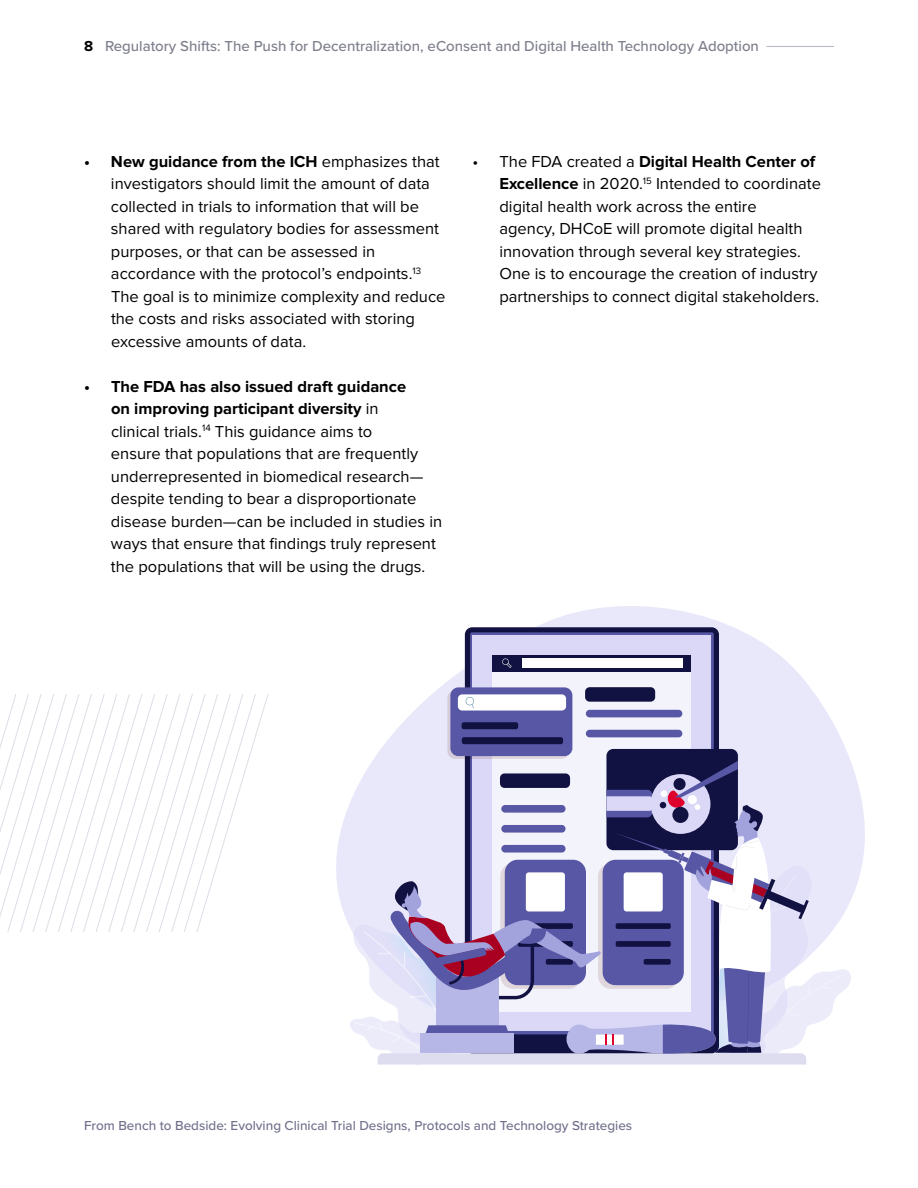
<style>
.page{position:relative;width:918px;height:1188px;background:#fff}
.page>*{position:absolute;margin:0;border:0;box-sizing:border-box;transform-origin:0 0}
.t1{font:16.5px/22.5px "Proxima Nova";color:#000}
.t2{font:500 15px "Proxima Nova";color:#7d7f8c}
.t3{font:500 13.5px "Proxima Nova";color:#71718e}
.s1{font-weight:700;color:#000}
.s2{font-weight:700}
</style>
<div class="page">
<svg style="left:336px;top:606px;width:529px;height:321px"></svg>
<div style="left:473px;top:636px;width:238px;height:395px;background:#dad8f6"></div>
<svg style="left:493px;top:671px;width:198px;height:90px;background:#ebebf6"></svg>
<div style="left:493px;top:655px;width:198px;height:16px;background:#121242"></div>
<div style="left:522px;top:658px;width:161px;height:10px;background:#fff"></div>
<svg style="left:502px;top:658px;width:10px;height:10px"></svg>
<svg style="left:447px;top:690px;width:122px;height:69px"></svg>
<div style="left:450px;top:687px;width:122px;height:69px;background:#5757a5;border-radius:8px"></div>
<div style="left:458px;top:694px;width:108px;height:17px;background:#fff;border-radius:4px"></div>
<svg style="left:465px;top:697px;width:9px;height:11px"></svg>
<div style="left:462px;top:722px;width:56px;height:7px;background:#121242;border-radius:2px"></div>
<div style="left:462px;top:737px;width:101px;height:7px;background:#121242;border-radius:2px"></div>
<div style="left:585px;top:687px;width:70px;height:15px;background:#121242;border-radius:5px"></div>
<div style="left:586px;top:710px;width:96px;height:7px;background:#5757a5;border-radius:4px"></div>
<div style="left:586px;top:730px;width:96px;height:7px;background:#5757a5;border-radius:4px"></div>
<div style="left:606px;top:749px;width:132px;height:101px;background:#121242;border-radius:7px"></div>
<svg style="left:350px;top:761px;width:501px;height:304px"></svg>
<hr style="left:766px;top:46px;width:68px;height:1px;background:#b9bac6">
<svg style="left:0;top:694px;width:269px;height:237px"></svg>
<p class="t2" style="left:84px;top:35px;width:676px"><span class="s1">8</span> Regulatory Shifts: The Push for Decentralization, eConsent and Digital Health Technology Adoption</p>
<p class="t1" style="left:111px;top:150px;width:336px;text-indent:-27px"><span class="s2">• New guidance from the ICH</span> emphasizes that investigators should limit the amount of data collected in trials to information that will be shared with regulatory bodies for assessment purposes, or that can be assessed in accordance with the protocol’s endpoints.<sup>13<br></sup>The goal is to minimize complexity and reduce the costs and risks associated with storing excessive amounts of data.</p>
<p class="t1" style="left:111px;top:375px;width:333px;text-indent:-27px"><span class="s2">• The FDA has also issued draft guidance<br>on improving participant diversity</span> in<br>clinical trials.<sup>14</sup> This guidance aims to<br>ensure that populations that are frequently underrepresented in biomedical research— despite tending to bear a disproportionate disease burden—can be included in studies in ways that ensure that findings truly represent the populations that will be using the drugs.</p>
<p class="t1" style="left:499px;top:150px;width:323px;text-indent:-27px">• The FDA created a <span class="s2">Digital Health Center of Excellence</span> in 2020.<sup>15</sup> Intended to coordinate digital health work across the entire<br>agency, DHCoE will promote digital health innovation through several key strategies.<br>One is to encourage the creation of industry partnerships to connect digital stakeholders.</p>
<p class="t3" style="left:84px;top:1115px;width:550px">From Bench to Bedside: Evolving Clinical Trial Designs, Protocols and Technology Strategies</p>
</div>
